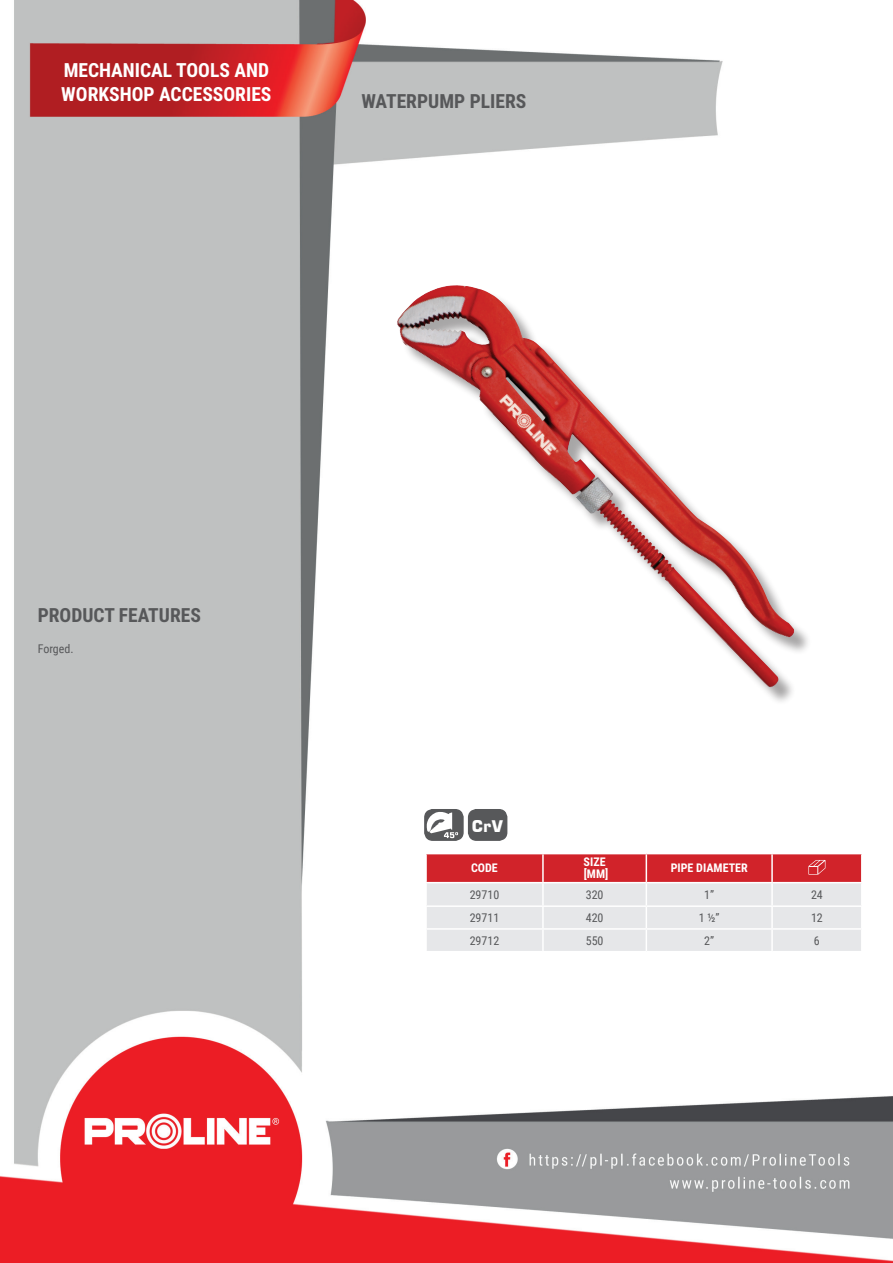
<style>
.page{position:relative;width:893px;height:1263px;background:#fff}
.page>*{position:absolute;margin:0;border:0;box-sizing:border-box;transform-origin:0 0}
.t1{font:700 19.5px/23.4px "Roboto Condensed";color:#fff}
.t2{font:700 19.5px "Roboto Condensed";color:#57585a}
.t3{font:700 16.05px "Square 721 BT";color:#fff}
.t4{font:12px "Roboto Condensed";color:#57585a}
.t5{font:700 12px/12px "Roboto Condensed";color:#fff}
</style>
<div class="page">
<img style="left:0;top:0;width:893px;height:1263px">
<div style="left:399px;top:288px;width:413px;height:418px;background:#231f20;opacity:.4"></div>
<img style="left:397px;top:286px;width:237px;height:264px">
<hr style="left:425px;top:854px;width:2px;height:28px;background:#fff">
<hr style="left:425px;top:883px;width:2px;height:22px;background:#fff">
<hr style="left:425px;top:907px;width:2px;height:21px;background:#fff">
<hr style="left:425px;top:930px;width:2px;height:21px;background:#fff">
<hr style="left:425px;top:853px;width:118px;height:1px;background:#fff">
<hr style="left:425px;top:882px;width:118px;height:1px;background:#fff">
<hr style="left:425px;top:905px;width:118px;height:2px;background:#fff">
<hr style="left:425px;top:928px;width:118px;height:2px;background:#fff">
<hr style="left:425px;top:951px;width:118px;height:1px;background:#fff">
<svg style="left:426px;top:853px;width:436px;height:99px;background:#e2b3b6"></svg>
<div style="left:425px;top:810px;width:38px;height:30px;background:#57585a;border-radius:8px"></div>
<div style="left:424px;top:809px;width:40px;height:32px;border:1px solid #57585a;border-radius:8px"></div>
<svg style="left:426px;top:811px;width:32px;height:27px"></svg>
<div style="left:469px;top:810px;width:38px;height:30px;background:#57585a;border-radius:8px"></div>
<div style="left:468px;top:809px;width:39px;height:32px;border:1px solid #57585a;border-radius:8px"></div>
<h1 class="t1" style="left:61px;top:58px;width:212px">MECHANICAL TOOLS AND<br>WORKSHOP ACCESSORIES</h1>
<h1 class="t2" style="left:361px;top:88px;width:166px">WATERPUMP PLIERS</h1>
<h1 class="t2" style="left:38px;top:601px;width:165px">PRODUCT FEATURES</h1>
<p class="t4" style="left:38px;top:640px;width:37px">Forged.</p>
<h2 class="t3" style="left:472px;top:816px;width:33px">CrV</h2>
<p class="t5" style="left:471px;top:862px;width:28px">CODE</p>
<p class="t5" style="left:584px;top:856px;width:26px">SIZE [MM]</p>
<p class="t5" style="left:671px;top:862px;width:79px">PIPE DIAMETER</p>
<p class="t4" style="left:470px;top:886px;width:31px">29710</p>
<p class="t4" style="left:586px;top:886px;width:19px">320</p>
<p class="t4" style="left:704px;top:886px;width:11px">1”</p>
<p class="t4" style="left:811px;top:886px;width:13px">24</p>
<p class="t4" style="left:470px;top:909px;width:31px">29711</p>
<p class="t4" style="left:586px;top:909px;width:19px">420</p>
<p class="t4" style="left:699px;top:909px;width:22px">1 ½”</p>
<p class="t4" style="left:811px;top:909px;width:13px">12</p>
<p class="t4" style="left:470px;top:932px;width:31px">29712</p>
<p class="t4" style="left:586px;top:932px;width:19px">550</p>
<p class="t4" style="left:704px;top:932px;width:11px">2”</p>
<p class="t4" style="left:814px;top:932px;width:7px">6</p>
</div>
